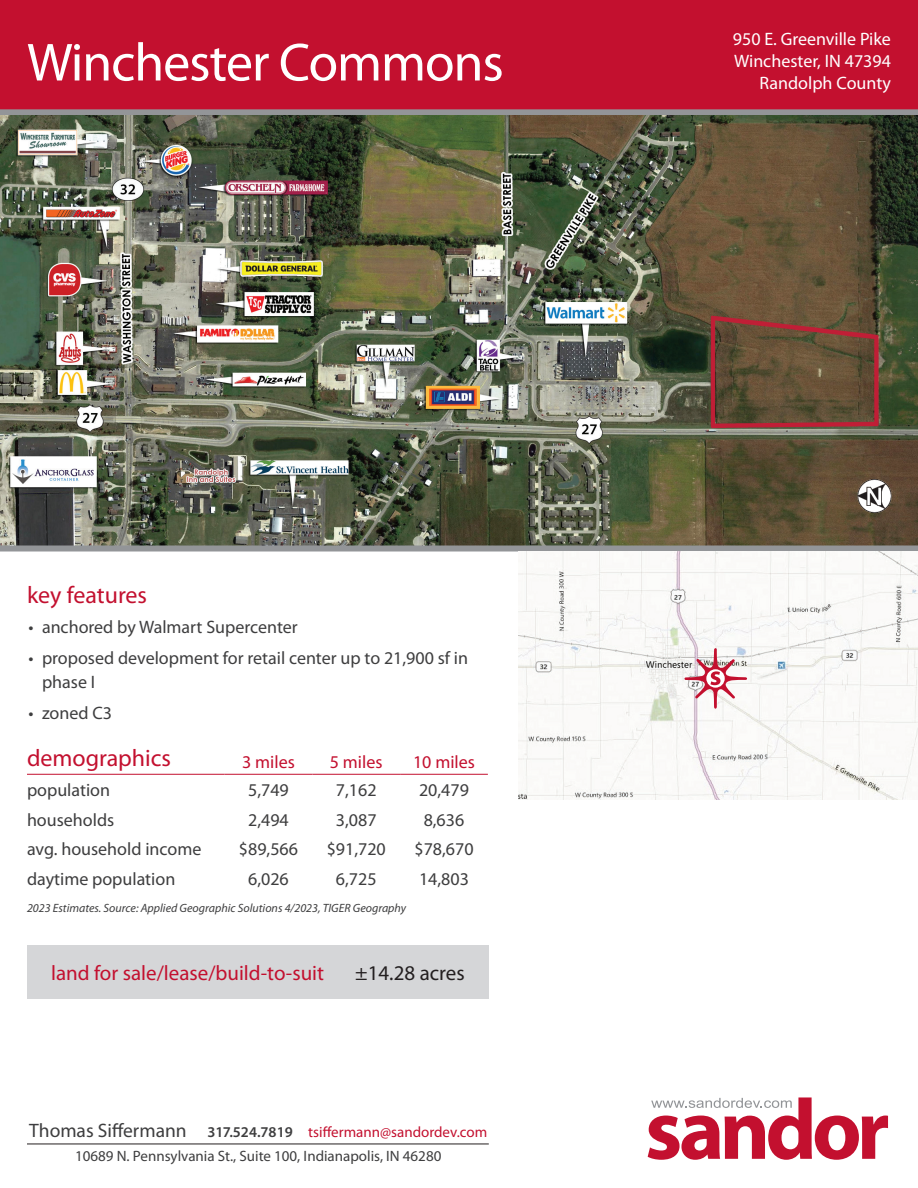
<style>
.page{position:relative;width:918px;height:1188px;background:#fff}
.page>*{position:absolute;margin:0;border:0;box-sizing:border-box;transform-origin:0 0}
.t1{font:54px "Myriad Pro";letter-spacing:-.02em;color:#fff}
.t2{font:24px "Myriad Pro";color:#c3102f}
.t3{font:21px "Myriad Pro";color:#c3102f}
.t4{font:21px "Myriad Pro";color:#231f20}
.t5{font:18px/24px "Myriad Pro";color:#3e3e3f}
.t6{font:18px/21.6px "Myriad Pro";color:#fff}
.t7{font:18px "Myriad Pro";color:#c3102f}
.t8{font:15px/24px "Myriad Pro";color:#3e3e3f;text-align:center}
.t9{font:italic 12px "Myriad Pro";color:#3e3e3f}
.s1{font-size:19.5px}
.s2{font-weight:600}
.s3{color:#c3102f}
</style>
<div class="page">
<div style="left:0;top:0;width:918px;height:110px;background:#c3102f"></div>
<div style="left:0;top:109px;width:918px;height:6px;background:#939598"></div>
<svg style="left:648px;top:1097px;width:240px;height:63px"></svg>
<hr style="left:27px;top:1144px;width:462px;height:1px;background:#231f20">
<img style="left:0;top:115px;width:918px;height:431px">
<div style="left:0;top:546px;width:918px;height:6px;background:#939598"></div>
<div style="left:27px;top:945px;width:462px;height:54px;background:#d5d6d8"></div>
<img style="left:518px;top:552px;width:400px;height:248px">
<svg style="left:685px;top:648px;width:62px;height:61px"></svg>
<img style="left:858px;top:480px;width:33px;height:33px">
<hr style="left:27px;top:774px;width:198px;height:1px;background:#c3102f">
<hr style="left:225px;top:774px;width:87px;height:1px;background:#c3102f">
<hr style="left:312px;top:774px;width:88px;height:1px;background:#c3102f">
<hr style="left:400px;top:774px;width:88px;height:1px;background:#c3102f">
<h1 class="t1" style="left:27px;top:29px;width:478px">Winchester Commons</h1>
<h2 class="t2" style="left:27px;top:580px;width:122px">key features</h2>
<p class="t5" style="left:28px;top:615px;width:271px">• anchored by Walmart Supercenter</p>
<p class="t5" style="left:42px;top:646px;width:428px;text-indent:-14px">• proposed development for retail center up to 21,900 sf in phase I</p>
<p class="t5" style="left:28px;top:700px;width:85px">• zoned C3</p>
<h2 class="t2" style="left:27px;top:743px;width:146px">demographics</h2>
<p class="t7" style="left:242px;top:751px;width:54px">3 miles</p>
<p class="t7" style="left:330px;top:751px;width:54px">5 miles</p>
<p class="t7" style="left:413px;top:751px;width:63px">10 miles</p>
<p class="t5" style="left:27px;top:778px;width:85px">population</p>
<p class="t5" style="left:248px;top:778px;width:42px">5,749</p>
<p class="t5" style="left:336px;top:778px;width:42px">7,162</p>
<p class="t5" style="left:419px;top:778px;width:51px">20,479</p>
<p class="t5" style="left:27px;top:807px;width:89px">households</p>
<p class="t5" style="left:248px;top:807px;width:42px">2,494</p>
<p class="t5" style="left:336px;top:807px;width:42px">3,087</p>
<p class="t5" style="left:424px;top:807px;width:42px">8,636</p>
<p class="t5" style="left:27px;top:837px;width:176px">avg. household income</p>
<p class="t5" style="left:239px;top:837px;width:61px">$89,566</p>
<p class="t5" style="left:327px;top:837px;width:61px">$91,720</p>
<p class="t5" style="left:414px;top:837px;width:61px">$78,670</p>
<p class="t5" style="left:27px;top:867px;width:150px">daytime population</p>
<p class="t5" style="left:248px;top:867px;width:42px">6,026</p>
<p class="t5" style="left:336px;top:867px;width:42px">6,725</p>
<p class="t5" style="left:419px;top:867px;width:51px">14,803</p>
<p class="t9" style="left:27px;top:901px;width:381px">2023 Estimates. Source: Applied Geographic Solutions 4/2023, TIGER Geography</p>
<p class="t3" style="left:51px;top:960px;width:275px">land for sale/lease/build-to-suit</p>
<p class="t4" style="left:355px;top:960px;width:111px">±14.28 acres</p>
<p class="t8" style="left:29px;top:1120px;width:459px"><span class="s1">Thomas Siffermann</span> <span class="s2">317.524.7819</span> <span class="s3">tsiffermann@sandordev.com<br></span>10689 N. Pennsylvania St., Suite 100, Indianapolis, IN 46280</p>
<p class="t6" style="left:733px;top:28px;width:160px">950 E. Greenville Pike<br>Winchester, IN 47394</p>
<p class="t6" style="left:760px;top:71px;width:133px">Randolph County</p>
</div>
